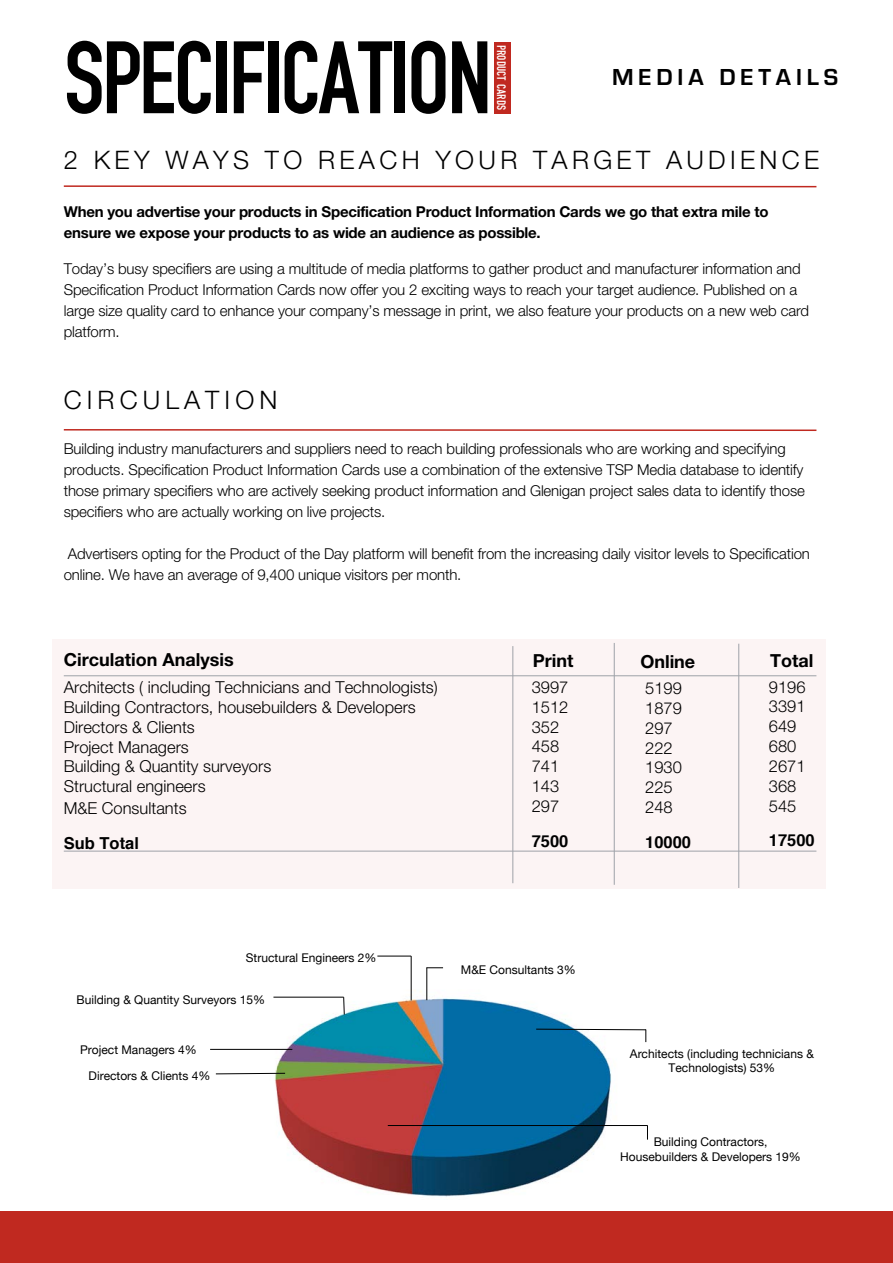
<style>
.page{position:relative;width:893px;height:1263px;background:#fff}
.page>*{position:absolute;margin:0;border:0;box-sizing:border-box;transform-origin:0 0}
.t1{font:107.7px "DIN1451 EF Eng Neu";letter-spacing:-.035em;color:#000}
.t2{font:300 25.5px "Helvetica Neue";letter-spacing:.17em;color:#000}
.t3{font:300 25.5px "Helvetica Neue";letter-spacing:.2em;color:#000}
.t4{font:700 24px "Eurostile T";letter-spacing:.205em;color:#000}
.t5{font:700 18px "Helvetica Neue";color:#000}
.t6{font:300 16.5px/19.8px "Helvetica Neue";color:#000}
.t7{font:700 16.5px "Helvetica";color:#000}
.t8{font:300 15px/21px "Helvetica Neue";letter-spacing:-.01em;color:#000}
.t9{font:700 15px/21px "Helvetica Neue";letter-spacing:-.015em;color:#000}
.t10{font:12.9px "DIN1451 EF Eng Neu";color:#fff}
.t11{font:12px/14.4px "Helvetica Neue";color:#000;text-align:center}
</style>
<div class="page">
<div style="left:53px;top:639px;width:773px;height:249px;background:#fcf4f4"></div>
<svg style="left:63px;top:185px;width:754px;height:3px;background:#df938f"></svg>
<svg style="left:63px;top:429px;width:754px;height:2px;background:#cf5d57"></svg>
<hr style="left:64px;top:851px;width:752px;height:1px;background:#9ea2a8">
<hr style="left:512px;top:646px;width:1px;height:237px;background:#9ea2a8">
<hr style="left:614px;top:643px;width:1px;height:242px;background:#9ea2a8">
<hr style="left:738px;top:644px;width:1px;height:244px;background:#9ea2a8">
<hr style="left:64px;top:675px;width:752px;height:1px;background:#9ea2a8">
<div style="left:494px;top:42px;width:17px;height:71px;background:#c02920"></div>
<div style="left:0;top:1212px;width:893px;height:51px;background:#c02920"></div>
<hr style="left:377px;top:956px;width:34px;height:1px;background:#000">
<svg style="left:427px;top:967px;width:16px;height:1px"></svg>
<img style="left:233px;top:969px;width:379px;height:228px">
<hr style="left:411px;top:956px;width:1px;height:44px;background:#000">
<hr style="left:426px;top:967px;width:1px;height:33px;background:#000">
<svg style="left:535px;top:1028px;width:112px;height:14px"></svg>
<svg style="left:647px;top:1125px;width:1px;height:14px"></svg>
<svg style="left:215px;top:1072px;width:71px;height:3px"></svg>
<svg style="left:343px;top:996px;width:2px;height:19px"></svg>
<hr style="left:273px;top:997px;width:71px;height:1px;background:#000">
<hr style="left:210px;top:1049px;width:82px;height:1px;background:#000">
<hr style="left:388px;top:1125px;width:259px;height:1px;background:#000">
<h1 class="t1" style="left:64px;top:26px;width:431px">SPECIFICATION</h1>
<p class="t10" style="left:507px;top:45px;width:66px;rotate:90deg">PRODUCT CARDS</p>
<h3 class="t4" style="left:612px;top:63px;width:228px">MEDIA DETAILS</h3>
<h2 class="t2" style="left:64px;top:144px;width:757px">2 KEY WAYS TO REACH YOUR TARGET AUDIENCE</h2>
<p class="t9" style="left:64px;top:200px;width:706px">When you advertise your products in Specification Product Information Cards we go that extra mile to ensure we expose your products to as wide an audience as possible.</p>
<p class="t8" style="left:64px;top:257px;width:747px">Today’s busy specifiers are using a multitude of media platforms to gather product and manufacturer information and Specification Product Information Cards now offer you 2 exciting ways to reach your target audience. Published on a large size quality card to enhance your company’s message in print, we also feature your products on a new web card platform.</p>
<h2 class="t3" style="left:64px;top:384px;width:215px">CIRCULATION</h2>
<p class="t8" style="left:64px;top:437px;width:743px">Building industry manufacturers and suppliers need to reach building professionals who are working and specifying products. Specification Product Information Cards use a combination of the extensive TSP Media database to identify those primary specifiers who are actively seeking product information and Glenigan project sales data to identify those specifiers who are actually working on live projects.</p>
<p class="t8" style="left:64px;top:542px;width:748px">Advertisers opting for the Product of the Day platform will benefit from the increasing daily visitor levels to Specification online. We have an average of 9,400 unique visitors per month.</p>
<p class="t5" style="left:64px;top:649px;width:171px">Circulation Analysis</p>
<p class="t5" style="left:533px;top:649px;width:42px">Print</p>
<p class="t5" style="left:640px;top:650px;width:56px">Online</p>
<p class="t5" style="left:770px;top:650px;width:45px">Total</p>
<p class="t6" style="left:64px;top:677px;width:376px">Architects ( including Technicians and Technologists)<br>Building Contractors, housebuilders &amp; Developers Directors &amp; Clients<br>Project Managers<br>Building &amp; Quantity surveyors<br>Structural engineers</p>
<p class="t6" style="left:64px;top:798px;width:124px">M&amp;E Consultants</p>
<p class="t7" style="left:64px;top:829px;width:77px">Sub Total</p>
<p class="t6" style="left:532px;top:677px;width:38px">3997<br>1512<br>352<br>458<br>741<br>143<br>297</p>
<p class="t7" style="left:532px;top:827px;width:38px">7500</p>
<p class="t11" style="left:246px;top:952px;width:132px">Structural Engineers 2%</p>
<p class="t11" style="left:76px;top:993px;width:190px">Building &amp; Quantity Surveyors 15%</p>
<p class="t11" style="left:89px;top:1038px;width:123px;line-height:25.7px;text-align:left;text-indent:-9px">Project Managers 4%<br>Directors &amp; Clients 4%</p>
<p class="t11" style="left:461px;top:963px;width:116px">M&amp;E Consultants 3%</p>
<p class="t6" style="left:645px;top:678px;width:38px">5199<br>1879<br>297<br>222<br>1930<br>225<br>248</p>
<p class="t7" style="left:645px;top:829px;width:47px">10000</p>
<p class="t6" style="left:769px;top:676px;width:38px">9196<br>3391<br>649<br>680<br>2671<br>368<br>545</p>
<p class="t7" style="left:769px;top:827px;width:47px">17500</p>
<p class="t11" style="left:630px;top:1047px;width:186px">Architects (including technicians &amp;<br>Technologists) 53%</p>
<p class="t11" style="left:620px;top:1135px;width:182px">Building Contractors,<br>Housebuilders &amp; Developers 19%</p>
</div>
